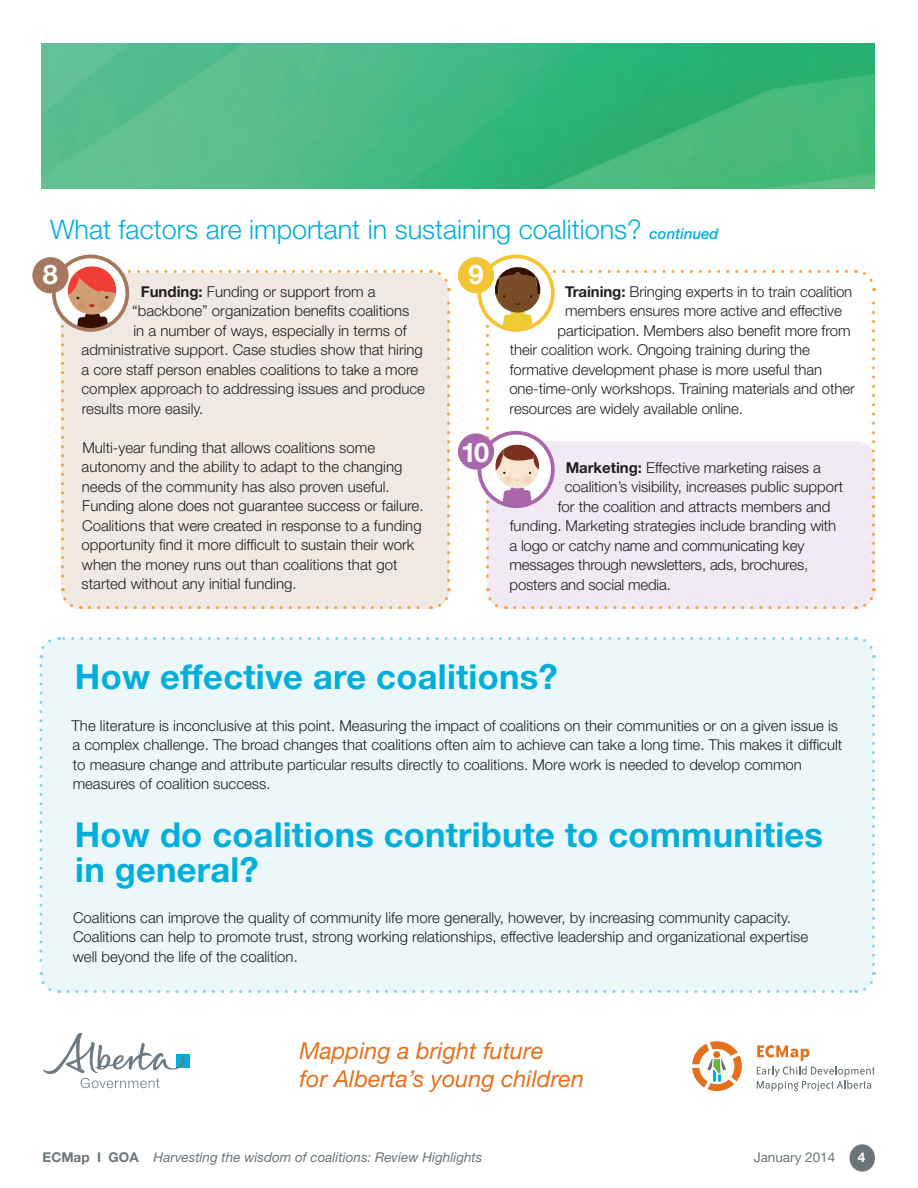
<style>
.page{position:relative;width:918px;height:1188px;background:#fff}
.page>*{position:absolute;margin:0;border:0;box-sizing:border-box;transform-origin:0 0}
.t1{font:700 34.5px/35px "Helvetica Neue LT Std";letter-spacing:.005em;color:#00aedc}
.t2{font:700 27.15px "Helvetica Neue LT Std";color:#fff}
.t3{font:300 27px "Helvetica Neue LT Std";color:#00aedc}
.t4{font:italic 23.4px/28px "Helvetica Neue LT Std";color:#e4701e}
.t5{font:300 15px/19.5px "Helvetica Neue LT Std";color:#231f20}
.t6{font:italic 13.5px "Helvetica Neue LT Std";color:#6a747b}
.t7{font:13.5px "Helvetica Neue LT Std";color:#6a747b}
.t8{font:700 13.5px "Helvetica Neue LT Std";color:#fff}
.s1{font-weight:500;font-style:italic;font-size:15px}
.s2{font-weight:700}
.s3{font-weight:700;font-style:normal}
</style>
<div class="page">
<div style="left:850px;top:1145px;width:24px;height:26px;background:#6a747b;border-radius:50%"></div>
<div style="left:850px;top:1144px;width:25px;height:28px;border:2px solid #6a747b;border-radius:50%"></div>
<img style="left:42px;top:43px;width:833px;height:145px">
<div style="left:177px;top:1054px;width:13px;height:13px;background:#00aedc"></div>
<svg style="left:43px;top:1033px;width:142px;height:55px"></svg>
<svg style="left:54px;top:256px;width:73px;height:74px"></svg>
<div style="left:59px;top:266px;width:392px;height:344px;background:#f0e9e3"></div>
<div style="left:52px;top:255px;width:77px;height:77px;border:4px solid #a6775f;border-radius:50%"></div>
<div style="left:33px;top:258px;width:35px;height:35px;background:#a6775f;border-radius:50%"></div>
<div style="left:33px;top:257px;width:35px;height:36px;border:1px solid #a6775f;border-radius:50%"></div>
<svg style="left:479px;top:256px;width:74px;height:74px"></svg>
<div style="left:478px;top:255px;width:77px;height:77px;border:4px solid #f3c433;border-radius:50%"></div>
<div style="left:458px;top:258px;width:36px;height:35px;background:#f3c433;border-radius:50%"></div>
<div style="left:458px;top:257px;width:36px;height:36px;border:1px solid #f3c433;border-radius:50%"></div>
<svg style="left:484px;top:267px;width:392px;height:343px"></svg>
<div style="left:478px;top:431px;width:77px;height:77px;border:4px solid #a966aa;border-radius:50%"></div>
<div style="left:458px;top:434px;width:36px;height:35px;background:#a966aa;border-radius:50%"></div>
<div style="left:458px;top:434px;width:36px;height:35px;border:1px solid #a966aa;border-radius:50%"></div>
<div style="left:41px;top:638px;width:833px;height:354px;background:#e8f6f9;border-radius:18px"></div>
<svg style="left:39px;top:666px;width:21px;height:327px"></svg>
<svg style="left:68px;top:972px;width:808px;height:21px"></svg>
<svg style="left:856px;top:637px;width:19px;height:328px"></svg>
<svg style="left:39px;top:637px;width:808px;height:21px"></svg>
<svg style="left:757px;top:1045px;width:118px;height:46px"></svg>
<svg style="left:692px;top:1041px;width:50px;height:50px"></svg>
<p class="t3" style="left:50px;top:212px;width:670px">What factors are important in sustaining coalitions? <span class="s1">continued</span></p>
<p class="t2" style="left:43px;top:258px;width:17px">8</p>
<p class="t2" style="left:469px;top:258px;width:17px">9</p>
<p class="t5" style="left:141px;top:281px;width:236px"><span class="s2">Funding:</span> Funding or support from a</p>
<p class="t5" style="left:132px;top:301px;width:279px">“backbone” organization benefits coalitions</p>
<p class="t5" style="left:133px;top:320px;width:275px">in a number of ways, especially in terms of</p>
<p class="t5" style="left:82px;top:340px;width:343px">administrative support. Case studies show that hiring</p>
<p class="t5" style="left:82px;top:359px;width:338px">a core staff person enables coalitions to take a more</p>
<p class="t5" style="left:82px;top:379px;width:345px">complex approach to addressing issues and produce</p>
<p class="t5" style="left:82px;top:398px;width:123px">results more easily.</p>
<p class="t5" style="left:82px;top:437px;width:343px">Multi-year funding that allows coalitions some autonomy and the ability to adapt to the changing needs of the community has also proven useful.<br>Funding alone does not guarantee success or failure.<br>Coalitions that were created in response to a funding opportunity find it more difficult to sustain their work when the money runs out than coalitions that got started without any initial funding.</p>
<p class="t2" style="left:461px;top:436px;width:30px">10</p>
<p class="t5" style="left:565px;top:281px;width:289px"><span class="s2">Training:</span> Bringing experts in to train coalition</p>
<p class="t5" style="left:565px;top:301px;width:278px">members ensures more active and effective</p>
<p class="t5" style="left:558px;top:320px;width:294px">participation. Members also benefit more from</p>
<p class="t5" style="left:510px;top:340px;width:302px">their coalition work. Ongoing training during the</p>
<p class="t5" style="left:510px;top:359px;width:314px">formative development phase is more useful than</p>
<p class="t5" style="left:509px;top:379px;width:347px">one-time-only workshops. Training materials and other</p>
<p class="t5" style="left:510px;top:398px;width:235px">resources are widely available online.</p>
<p class="t5" style="left:566px;top:458px;width:257px"><span class="s2">Marketing:</span> Effective marketing raises a</p>
<p class="t5" style="left:565px;top:477px;width:280px">coalition’s visibility, increases public support</p>
<p class="t5" style="left:558px;top:497px;width:274px">for the coalition and attracts members and</p>
<p class="t5" style="left:510px;top:516px;width:328px">funding. Marketing strategies include branding with</p>
<p class="t5" style="left:509px;top:536px;width:297px">a logo or catchy name and communicating key</p>
<p class="t5" style="left:510px;top:555px;width:300px">messages through newsletters, ads, brochures,</p>
<p class="t5" style="left:510px;top:575px;width:163px">posters and social media.</p>
<p class="t1" style="left:75px;top:659px;width:484px">How effective are coalitions?</p>
<p class="t5" style="left:72px;top:715px;width:772px">The literature is inconclusive at this point. Measuring the impact of coalitions on their communities or on a given issue is a complex challenge. The broad changes that coalitions often aim to achieve can take a long time. This makes it difficult to measure change and attribute particular results directly to coalitions. More work is needed to develop common measures of coalition success.</p>
<p class="t1" style="left:75px;top:816px;width:750px">How do coalitions contribute to communities in general?</p>
<p class="t5" style="left:73px;top:908px;width:737px">Coalitions can improve the quality of community life more generally, however, by increasing community capacity.<br>Coalitions can help to promote trust, strong working relationships, effective leadership and organizational expertise well beyond the life of the coalition.</p>
<p class="t4" style="left:299px;top:1037px;width:286px">Mapping a bright future<br>for Alberta’s young children</p>
<p class="t6" style="left:43px;top:1149px;width:441px"><span class="s3">ECMap I GOA</span> Harvesting the wisdom of coalitions: Review Highlights</p>
<p class="t7" style="left:754px;top:1149px;width:83px">January 2014</p>
<p class="t8" style="left:858px;top:1149px;width:9px">4</p>
</div>
